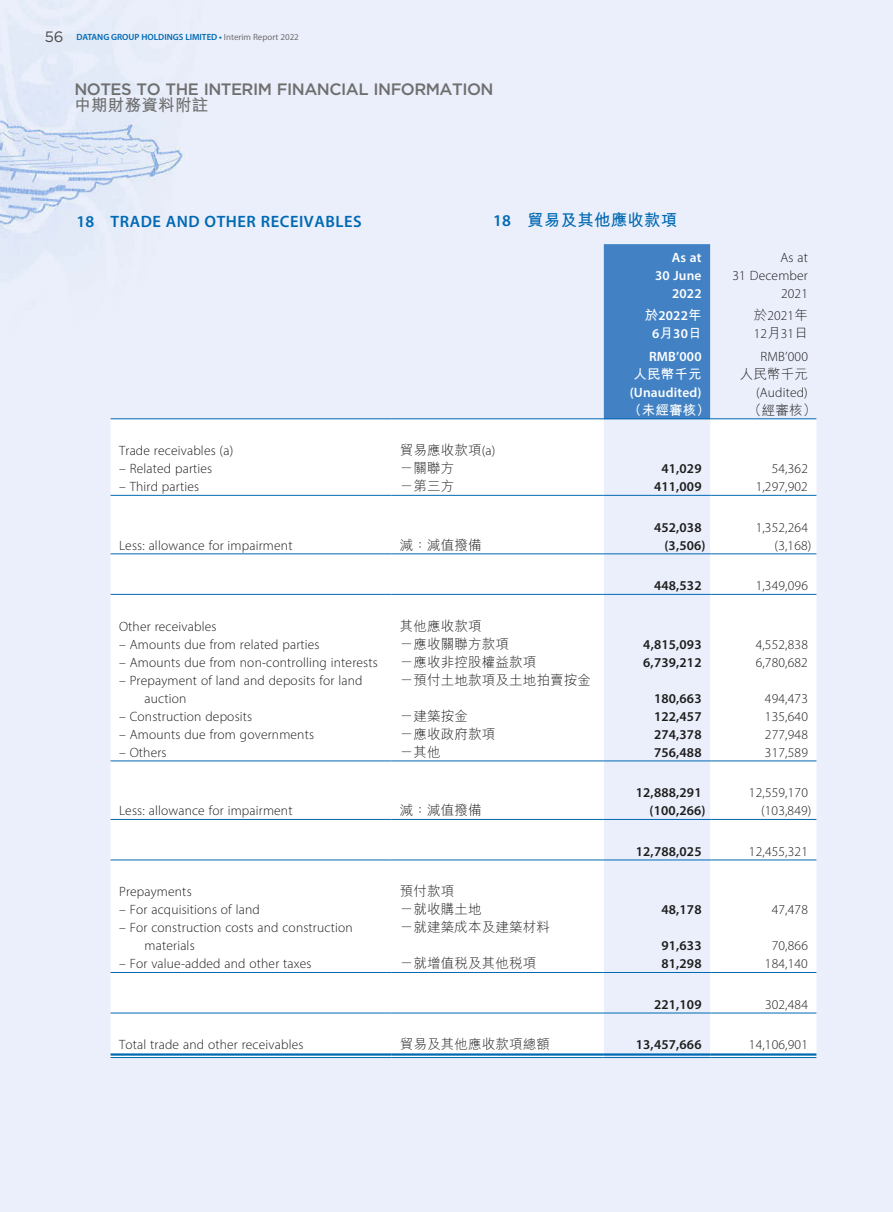
<style>
.page{position:relative;width:893px;height:1212px;background:#ebeffb}
.page>*{position:absolute;margin:0;border:0;box-sizing:border-box;transform-origin:0 0}
.t1{font:500 16.5px "Gotham";letter-spacing:-.03em;color:#6f6f6f}
.t2{font:600 16.5px "Myriad Pro";letter-spacing:.03em;color:#0069b3}
.t3{font:700 16.5px "M Hei HK";letter-spacing:.01em;color:#0069b3}
.t4{font:700 16.5px "M Hei HK";letter-spacing:.015em;color:#6f6f6f}
.t5{font:300 13.5px/18px "Myriad Pro";letter-spacing:.015em;color:#1c1c1b}
.t6{font:600 13.5px "Myriad Pro";letter-spacing:.01em;color:#1c1c1b}
.t7{font:300 13.5px "M Hei HK";letter-spacing:.015em;color:#1c1c1b}
.t8{font:600 13.5px/18px "Myriad Pro";letter-spacing:.01em;color:#fff;text-align:right}
.t9{font:700 13.5px "M Hei HK";letter-spacing:.01em;color:#fff}
.t10{font:600 9px "Myriad Pro";color:#0069b3}
.s1{font-family:"Gotham";font-weight:400;font-size:15px;color:#4a4a49}
.s2{font-weight:400;color:#6f6f6f}
.s3{font-family:"Myriad Pro";font-weight:600}
.s4{font-family:"M Hei HK";font-weight:700}
.s5{font-family:"M Hei HK"}
.s6{font-family:"Myriad Pro"}
</style>
<div class="page">
<div style="left:604px;top:244px;width:106px;height:174px;background:#4282c4"></div>
<svg style="left:111px;top:419px;width:705px;height:638px"></svg>
<hr style="left:111px;top:418px;width:280px;height:1px;background:#0069b3">
<hr style="left:391px;top:418px;width:213px;height:1px;background:#0069b3">
<hr style="left:604px;top:418px;width:106px;height:1px;background:#0069b3">
<hr style="left:710px;top:418px;width:106px;height:1px;background:#0069b3">
<hr style="left:111px;top:495px;width:280px;height:1px;background:#0069b3">
<hr style="left:391px;top:495px;width:213px;height:1px;background:#0069b3">
<hr style="left:604px;top:495px;width:106px;height:1px;background:#0069b3">
<hr style="left:710px;top:495px;width:106px;height:1px;background:#0069b3">
<hr style="left:111px;top:553px;width:280px;height:1px;background:#0069b3">
<hr style="left:391px;top:553px;width:213px;height:1px;background:#0069b3">
<hr style="left:604px;top:553px;width:106px;height:1px;background:#0069b3">
<hr style="left:710px;top:553px;width:106px;height:1px;background:#0069b3">
<hr style="left:111px;top:594px;width:280px;height:1px;background:#0069b3">
<hr style="left:391px;top:594px;width:213px;height:1px;background:#0069b3">
<hr style="left:604px;top:594px;width:106px;height:1px;background:#0069b3">
<hr style="left:710px;top:594px;width:106px;height:1px;background:#0069b3">
<hr style="left:111px;top:760px;width:280px;height:1px;background:#0069b3">
<hr style="left:391px;top:760px;width:213px;height:1px;background:#0069b3">
<hr style="left:604px;top:760px;width:106px;height:1px;background:#0069b3">
<hr style="left:710px;top:760px;width:106px;height:1px;background:#0069b3">
<hr style="left:111px;top:819px;width:280px;height:1px;background:#0069b3">
<hr style="left:391px;top:819px;width:213px;height:1px;background:#0069b3">
<hr style="left:604px;top:819px;width:106px;height:1px;background:#0069b3">
<hr style="left:710px;top:819px;width:106px;height:1px;background:#0069b3">
<hr style="left:111px;top:859px;width:280px;height:1px;background:#0069b3">
<hr style="left:391px;top:859px;width:213px;height:1px;background:#0069b3">
<hr style="left:604px;top:859px;width:106px;height:1px;background:#0069b3">
<hr style="left:710px;top:859px;width:106px;height:1px;background:#0069b3">
<hr style="left:111px;top:972px;width:280px;height:1px;background:#0069b3">
<hr style="left:391px;top:972px;width:213px;height:1px;background:#0069b3">
<hr style="left:604px;top:972px;width:106px;height:1px;background:#0069b3">
<hr style="left:710px;top:972px;width:106px;height:1px;background:#0069b3">
<hr style="left:111px;top:1012px;width:280px;height:1px;background:#0069b3">
<hr style="left:391px;top:1012px;width:213px;height:1px;background:#0069b3">
<hr style="left:604px;top:1012px;width:106px;height:1px;background:#0069b3">
<hr style="left:710px;top:1012px;width:106px;height:1px;background:#0069b3">
<hr style="left:111px;top:1053px;width:280px;height:3px;background:#0069b3">
<hr style="left:111px;top:1057px;width:280px;height:1px;background:#0069b3">
<hr style="left:391px;top:1053px;width:213px;height:3px;background:#0069b3">
<hr style="left:391px;top:1057px;width:213px;height:1px;background:#0069b3">
<hr style="left:604px;top:1053px;width:106px;height:3px;background:#0069b3">
<hr style="left:604px;top:1057px;width:106px;height:1px;background:#0069b3">
<hr style="left:710px;top:1053px;width:106px;height:3px;background:#0069b3">
<hr style="left:710px;top:1057px;width:106px;height:1px;background:#0069b3">
<p class="t10" style="left:45px;top:31px;width:256px"><span class="s1">56</span> DATANG GROUP HOLDINGS LIMITED • <span class="s2">Interim Report 2022</span></p>
<p class="t1" style="left:74px;top:78px;width:421px">NOTES TO THE INTERIM FINANCIAL INFORMATION</p>
<p class="t4" style="left:74px;top:93px;width:135px">中期財務資料附註</p>
<p class="t2" style="left:77px;top:211px;width:287px">18 TRADE AND OTHER RECEIVABLES</p>
<p class="t3" style="left:493px;top:208px;width:186px"><span class="s3">18</span> 貿易及其他應收款項</p>
<p class="t8" style="left:655px;top:248px;width:48px">As at<br>30 June<br>2022</p>
<p class="t5" style="left:732px;top:248px;width:77px;text-align:right">As at<br>31 December<br>2021</p>
<p class="t8" style="left:645px;top:306px;width:58px;text-align:center"><span class="s4">於</span>2022<span class="s4">年<br></span>6<span class="s4">月</span>30<span class="s4">日</span></p>
<p class="t5" style="left:754px;top:307px;width:56px"><span class="s5">於</span>2021<span class="s5">年<br></span>12<span class="s5">月</span>31<span class="s5">日</span></p>
<p class="t8" style="left:649px;top:347px;width:54px">RMB’000</p>
<p class="t5" style="left:761px;top:347px;width:49px">RMB’000</p>
<p class="t9" style="left:633px;top:364px;width:70px">人民幣千元</p>
<p class="t7" style="left:740px;top:364px;width:70px">人民幣千元</p>
<p class="t8" style="left:630px;top:383px;width:73px">(Unaudited)</p>
<p class="t5" style="left:756px;top:383px;width:53px">(Audited)</p>
<p class="t9" style="left:628px;top:400px;width:83px">（未經審核）</p>
<p class="t7" style="left:748px;top:400px;width:70px">（經審核）</p>
<p class="t5" style="left:119px;top:442px;width:116px">Trade receivables (a)</p>
<p class="t7" style="left:400px;top:441px;width:97px">貿易應收款項<span class="s6">(a)</span></p>
<p class="t5" style="left:119px;top:459px;width:95px">– Related parties</p>
<p class="t7" style="left:400px;top:459px;width:56px">－關聯方</p>
<p class="t6" style="left:661px;top:460px;width:42px">41,029</p>
<p class="t5" style="left:772px;top:459px;width:38px">54,362</p>
<p class="t5" style="left:119px;top:477px;width:82px">– Third parties</p>
<p class="t7" style="left:400px;top:477px;width:56px">－第三方</p>
<p class="t6" style="left:654px;top:478px;width:49px">411,009</p>
<p class="t5" style="left:756px;top:477px;width:54px">1,297,902</p>
<p class="t6" style="left:654px;top:519px;width:49px">452,038</p>
<p class="t5" style="left:756px;top:518px;width:54px">1,352,264</p>
<p class="t5" style="left:119px;top:536px;width:175px">Less: allowance for impairment</p>
<p class="t7" style="left:400px;top:535px;width:83px">減：減值撥備</p>
<p class="t6" style="left:664px;top:537px;width:43px">(3,506)</p>
<p class="t5" style="left:775px;top:536px;width:38px">(3,168)</p>
<p class="t6" style="left:654px;top:577px;width:49px">448,532</p>
<p class="t5" style="left:756px;top:577px;width:54px">1,349,096</p>
<p class="t5" style="left:119px;top:617px;width:99px">Other receivables</p>
<p class="t7" style="left:400px;top:616px;width:83px">其他應收款項</p>
<p class="t5" style="left:119px;top:635px;width:202px">– Amounts due from related parties</p>
<p class="t7" style="left:400px;top:634px;width:111px">－應收關聯方款項</p>
<p class="t6" style="left:643px;top:636px;width:60px">4,815,093</p>
<p class="t5" style="left:756px;top:635px;width:54px">4,552,838</p>
<p class="t5" style="left:119px;top:653px;width:260px">– Amounts due from non-controlling interests</p>
<p class="t7" style="left:400px;top:652px;width:138px">－應收非控股權益款項</p>
<p class="t6" style="left:643px;top:654px;width:60px">6,739,212</p>
<p class="t5" style="left:756px;top:653px;width:54px">6,780,682</p>
<p class="t5" style="left:145px;top:671px;width:219px;text-indent:-26px">– Prepayment of land and deposits for land auction</p>
<p class="t7" style="left:400px;top:670px;width:193px">－預付土地款項及土地拍賣按金</p>
<p class="t6" style="left:654px;top:690px;width:49px">180,663</p>
<p class="t5" style="left:765px;top:689px;width:44px">494,473</p>
<p class="t5" style="left:119px;top:707px;width:135px">– Construction deposits</p>
<p class="t7" style="left:400px;top:706px;width:70px">－建築按金</p>
<p class="t6" style="left:654px;top:708px;width:49px">122,457</p>
<p class="t5" style="left:765px;top:707px;width:44px">135,640</p>
<p class="t5" style="left:119px;top:725px;width:197px">– Amounts due from governments</p>
<p class="t7" style="left:400px;top:724px;width:97px">－應收政府款項</p>
<p class="t6" style="left:654px;top:726px;width:49px">274,378</p>
<p class="t5" style="left:765px;top:725px;width:44px">277,948</p>
<p class="t5" style="left:119px;top:743px;width:49px">– Others</p>
<p class="t7" style="left:400px;top:742px;width:42px">－其他</p>
<p class="t6" style="left:654px;top:744px;width:49px">756,488</p>
<p class="t5" style="left:765px;top:743px;width:44px">317,589</p>
<p class="t6" style="left:636px;top:784px;width:67px">12,888,291</p>
<p class="t5" style="left:749px;top:784px;width:60px">12,559,170</p>
<p class="t5" style="left:119px;top:802px;width:175px">Less: allowance for impairment</p>
<p class="t7" style="left:400px;top:801px;width:83px">減：減值撥備</p>
<p class="t6" style="left:650px;top:802px;width:58px">(100,266)</p>
<p class="t5" style="left:761px;top:802px;width:52px">(103,849)</p>
<p class="t6" style="left:636px;top:843px;width:67px">12,788,025</p>
<p class="t5" style="left:749px;top:842px;width:60px">12,455,321</p>
<p class="t5" style="left:119px;top:883px;width:74px">Prepayments</p>
<p class="t7" style="left:400px;top:882px;width:56px">預付款項</p>
<p class="t5" style="left:119px;top:901px;width:142px">– For acquisitions of land</p>
<p class="t7" style="left:400px;top:900px;width:83px">－就收購土地</p>
<p class="t6" style="left:661px;top:901px;width:42px">48,178</p>
<p class="t5" style="left:772px;top:901px;width:38px">47,478</p>
<p class="t5" style="left:145px;top:919px;width:210px;text-indent:-26px">– For construction costs and construction materials</p>
<p class="t7" style="left:400px;top:918px;width:152px">－就建築成本及建築材料</p>
<p class="t6" style="left:661px;top:937px;width:42px">91,633</p>
<p class="t5" style="left:772px;top:937px;width:38px">70,866</p>
<p class="t5" style="left:119px;top:955px;width:194px">– For value-added and other taxes</p>
<p class="t7" style="left:400px;top:954px;width:138px">－就增值稅及其他稅項</p>
<p class="t6" style="left:661px;top:955px;width:42px">81,298</p>
<p class="t5" style="left:765px;top:955px;width:44px">184,140</p>
<p class="t6" style="left:654px;top:996px;width:49px">221,109</p>
<p class="t5" style="left:765px;top:995px;width:44px">302,484</p>
<p class="t5" style="left:119px;top:1036px;width:186px">Total trade and other receivables</p>
<p class="t7" style="left:400px;top:1035px;width:152px">貿易及其他應收款項總額</p>
<p class="t6" style="left:636px;top:1036px;width:67px">13,457,666</p>
<p class="t5" style="left:749px;top:1036px;width:60px">14,106,901</p>
</div>
